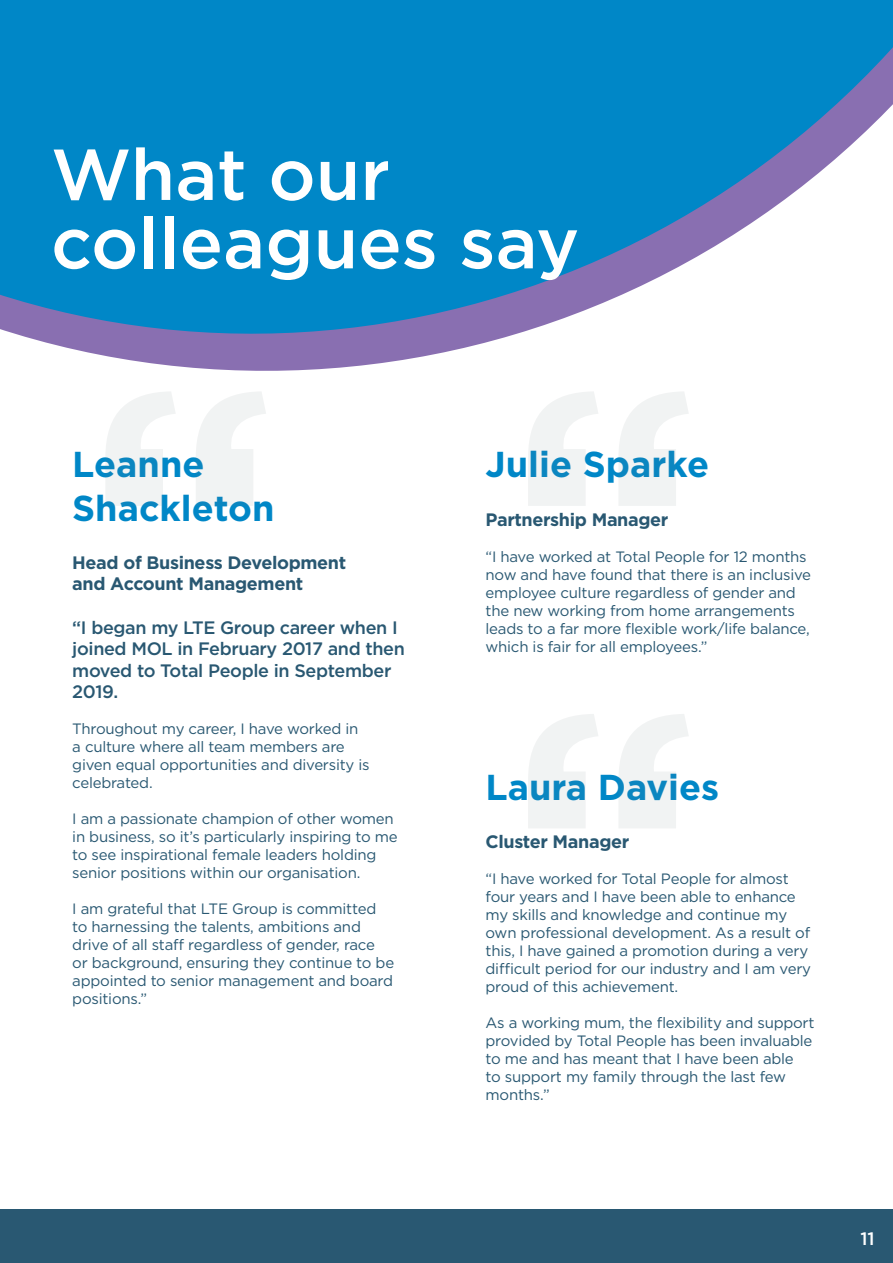
<style>
.page{position:relative;width:893px;height:1263px;background:#fff}
.page>*{position:absolute;margin:0;border:0;box-sizing:border-box;transform-origin:0 0}
.t1{font:500 72px/68.4px "Gotham";color:#fff}
.t2{font:700 36px/43.2px "Gotham";color:#0087c7}
.t3{font:500 18px/21.6px "Gotham";letter-spacing:-.02em;color:#295872}
.t4{font:700 18px/21.6px "Gotham";letter-spacing:-.02em;color:#295872}
.t5{font:500 18px "Gotham";color:#fff}
.t6{font:15px/18px "Gotham";letter-spacing:-.015em;color:#295872}
</style>
<div class="page">
<svg style="left:0;top:0;width:893px;height:371px;fill:#0087c7"></svg>
<div style="left:0;top:1210px;width:893px;height:53px;background:#295872"></div>
<svg style="left:528px;top:392px;width:160px;height:114px"></svg>
<svg style="left:528px;top:714px;width:160px;height:114px"></svg>
<svg style="left:106px;top:392px;width:160px;height:114px"></svg>
<h1 class="t1" style="left:51px;top:139px;width:530px">What our colleagues say</h1>
<h2 class="t2" style="left:72px;top:443px;width:204px">Leanne<br>Shackleton</h2>
<p class="t4" style="left:72px;top:551px;width:275px">Head of Business Development and Account Management</p>
<p class="t3" style="left:72px;top:616px;width:334px">“I began my LTE Group career when I joined MOL in February 2017 and then moved to Total People in September<br>2019.</p>
<p class="t6" style="left:72px;top:720px;width:299px">Throughout my career, I have worked in a culture where all team members are given equal opportunities and diversity is celebrated.</p>
<p class="t6" style="left:72px;top:810px;width:327px">I am a passionate champion of other women in business, so it’s particularly inspiring to me to see inspirational female leaders holding senior positions within our organisation.</p>
<p class="t6" style="left:72px;top:900px;width:323px">I am grateful that LTE Group is committed to harnessing the talents, ambitions and drive of all staff regardless of gender, race or background, ensuring they continue to be appointed to senior management and board positions.”</p>
<h2 class="t2" style="left:486px;top:443px;width:225px">Julie Sparke</h2>
<p class="t4" style="left:486px;top:508px;width:184px">Partnership Manager</p>
<p class="t6" style="left:486px;top:547px;width:327px">“I have worked at Total People for 12 months now and have found that there is an inclusive employee culture regardless of gender and the new working from home arrangements leads to a far more flexible work/life balance, which is fair for all employees.”</p>
<h2 class="t2" style="left:486px;top:765px;width:235px">Laura Davies</h2>
<p class="t4" style="left:486px;top:831px;width:145px">Cluster Manager</p>
<p class="t6" style="left:486px;top:869px;width:327px">“I have worked for Total People for almost four years and I have been able to enhance my skills and knowledge and continue my own professional development. As a result of this, I have gained a promotion during a very difficult period for our industry and I am very proud of this achievement.</p>
<p class="t6" style="left:486px;top:1013px;width:330px">As a working mum, the flexibility and support provided by Total People has been invaluable to me and has meant that I have been able<br>to support my family through the last few months.”</p>
<p class="t5" style="left:860px;top:1226px;width:16px">11</p>
</div>
